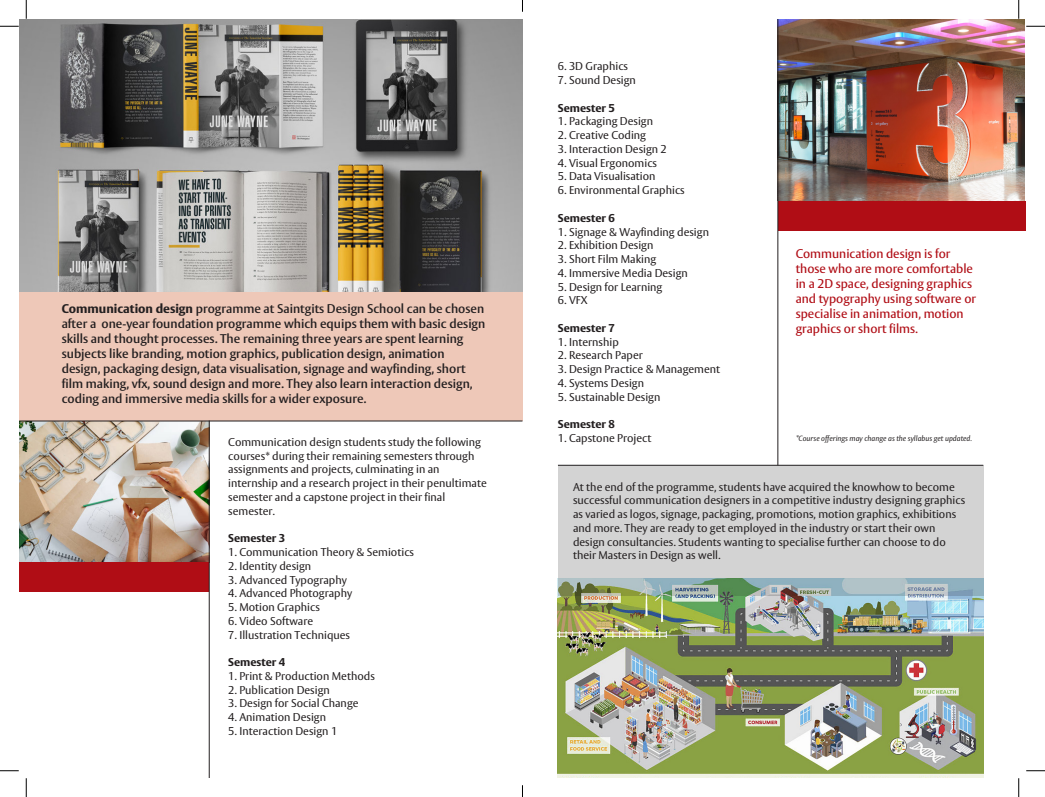
<style>
.page{position:relative;width:1045px;height:797px;background:#fff}
.page>*{position:absolute;margin:0;border:0;box-sizing:border-box;transform-origin:0 0}
.t1{font:600 12.5px/15px "Vesta Pro";color:#231f20}
.t2{font:500 12.5px/15px "Vesta Pro";color:#b00d15}
.t3{font:11.25px/13.8px "Vesta Pro";color:#231f20}
.t4{font:800 11.25px "Vesta Pro";color:#231f20}
.t5{font:italic 7.5px "Vesta Pro";color:#231f20}
.s1{font-weight:800}
</style>
<div class="page">
<div style="left:19px;top:292px;width:503px;height:128px;background:#eec8b8"></div>
<img style="left:19px;top:19px;width:503px;height:273px">
<div style="left:778px;top:201px;width:247px;height:29px;background:#b00d15"></div>
<img style="left:19px;top:422px;width:190px;height:140px">
<img style="left:778px;top:19px;width:246px;height:182px">
<img style="left:558px;top:595px;width:425px;height:182px">
<div style="left:19px;top:562px;width:190px;height:30px;background:#b00d15"></div>
<svg style="left:558px;top:466px;width:425px;height:129px;background:#cacdcd"></svg>
<hr style="left:19px;top:421px;width:503px;height:1px;background:#231f20">
<hr style="left:558px;top:465px;width:425px;height:1px;background:#231f20">
<hr style="left:209px;top:420px;width:1px;height:357px;background:#231f20">
<hr style="left:777px;top:19px;width:1px;height:446px;background:#231f20">
<svg style="left:0;top:25px;width:19px;height:2px"></svg>
<svg style="left:1026px;top:25px;width:19px;height:2px"></svg>
<svg style="left:0;top:770px;width:19px;height:1px"></svg>
<svg style="left:1026px;top:770px;width:19px;height:1px"></svg>
<svg style="left:25px;top:0;width:2px;height:19px"></svg>
<svg style="left:25px;top:778px;width:2px;height:19px"></svg>
<svg style="left:1018px;top:0;width:1px;height:19px"></svg>
<svg style="left:1018px;top:778px;width:1px;height:19px"></svg>
<svg style="left:522px;top:785px;width:1px;height:12px"></svg>
<p class="t1" style="left:62px;top:301px;width:425px"><span class="s1">Communication design</span> programme at Saintgits Design School can be chosen after a one-year foundation programme which equips them with basic design skills and thought processes. The remaining three years are spent learning subjects like branding, motion graphics, publication design, animation design, packaging design, data visualisation, signage and wayfinding, short film making, vfx, sound design and more. They also learn interaction design, coding and immersive media skills for a wider exposure.</p>
<p class="t3" style="left:228px;top:435px;width:260px">Communication design students study the following courses* during their remaining semesters through assignments and projects, culminating in an internship and a research project in their penultimate semester and a capstone project in their final semester.</p>
<p class="t4" style="left:228px;top:531px;width:58px">Semester 3</p>
<p class="t3" style="left:228px;top:545px;width:187px">1. Communication Theory &amp; Semiotics</p>
<p class="t3" style="left:228px;top:559px;width:84px">2. Identity design</p>
<p class="t3" style="left:228px;top:572px;width:120px">3. Advanced Typography</p>
<p class="t3" style="left:228px;top:586px;width:125px">4. Advanced Photography</p>
<p class="t3" style="left:228px;top:600px;width:93px">5. Motion Graphics</p>
<p class="t3" style="left:228px;top:614px;width:86px">6. Video Software</p>
<p class="t3" style="left:228px;top:627px;width:123px">7. Illustration Techniques</p>
<p class="t4" style="left:228px;top:655px;width:58px">Semester 4</p>
<p class="t3" style="left:228px;top:669px;width:148px">1. Print &amp; Production Methods</p>
<p class="t3" style="left:228px;top:682px;width:103px">2. Publication Design</p>
<p class="t3" style="left:228px;top:696px;width:132px">3. Design for Social Change</p>
<p class="t3" style="left:228px;top:710px;width:99px">4. Animation Design</p>
<p class="t3" style="left:228px;top:724px;width:110px">5. Interaction Design 1</p>
<p class="t3" style="left:558px;top:59px;width:72px">6. 3D Graphics</p>
<p class="t3" style="left:558px;top:73px;width:79px">7. Sound Design</p>
<p class="t4" style="left:558px;top:101px;width:58px">Semester 5</p>
<p class="t3" style="left:558px;top:114px;width:97px">1. Packaging Design</p>
<p class="t3" style="left:558px;top:128px;width:90px">2. Creative Coding</p>
<p class="t3" style="left:558px;top:142px;width:110px">3. Interaction Design 2</p>
<p class="t3" style="left:558px;top:156px;width:101px">4. Visual Ergonomics</p>
<p class="t3" style="left:558px;top:169px;width:99px">5. Data Visualisation</p>
<p class="t3" style="left:558px;top:183px;width:128px">6. Environmental Graphics</p>
<p class="t4" style="left:558px;top:211px;width:58px">Semester 6</p>
<p class="t3" style="left:558px;top:224px;width:153px">1. Signage &amp; Wayfinding design</p>
<p class="t3" style="left:558px;top:238px;width:97px">2. Exhibition Design</p>
<p class="t3" style="left:558px;top:252px;width:100px">3. Short Film Making</p>
<p class="t3" style="left:558px;top:266px;width:131px">4. Immersive Media Design</p>
<p class="t3" style="left:558px;top:279px;width:106px">5. Design for Learning</p>
<p class="t3" style="left:558px;top:293px;width:31px">6. VFX</p>
<p class="t4" style="left:558px;top:321px;width:58px">Semester 7</p>
<p class="t3" style="left:558px;top:334px;width:62px">1. Internship</p>
<p class="t3" style="left:558px;top:348px;width:86px">2. Research Paper</p>
<p class="t3" style="left:558px;top:362px;width:164px">3. Design Practice &amp; Management</p>
<p class="t3" style="left:558px;top:376px;width:88px">4. Systems Design</p>
<p class="t3" style="left:558px;top:389px;width:104px">5. Sustainable Design</p>
<p class="t4" style="left:558px;top:417px;width:58px">Semester 8</p>
<p class="t3" style="left:558px;top:431px;width:95px">1. Capstone Project</p>
<p class="t2" style="left:795px;top:245px;width:182px">Communication design is for those who are more comfortable in a 2D space, designing graphics and typography using software or specialise in animation, motion graphics or short films.</p>
<p class="t5" style="left:795px;top:434px;width:178px">*Course offerings may change as the syllabus get updated.</p>
<p class="t3" style="left:573px;top:479px;width:394px">At the end of the programme, students have acquired the knowhow to become successful communication designers in a competitive industry designing graphics as varied as logos, signage, packaging, promotions, motion graphics, exhibitions and more. They are ready to get employed in the industry or start their own design consultancies. Students wanting to specialise further can choose to do their Masters in Design as well.</p>
</div>
